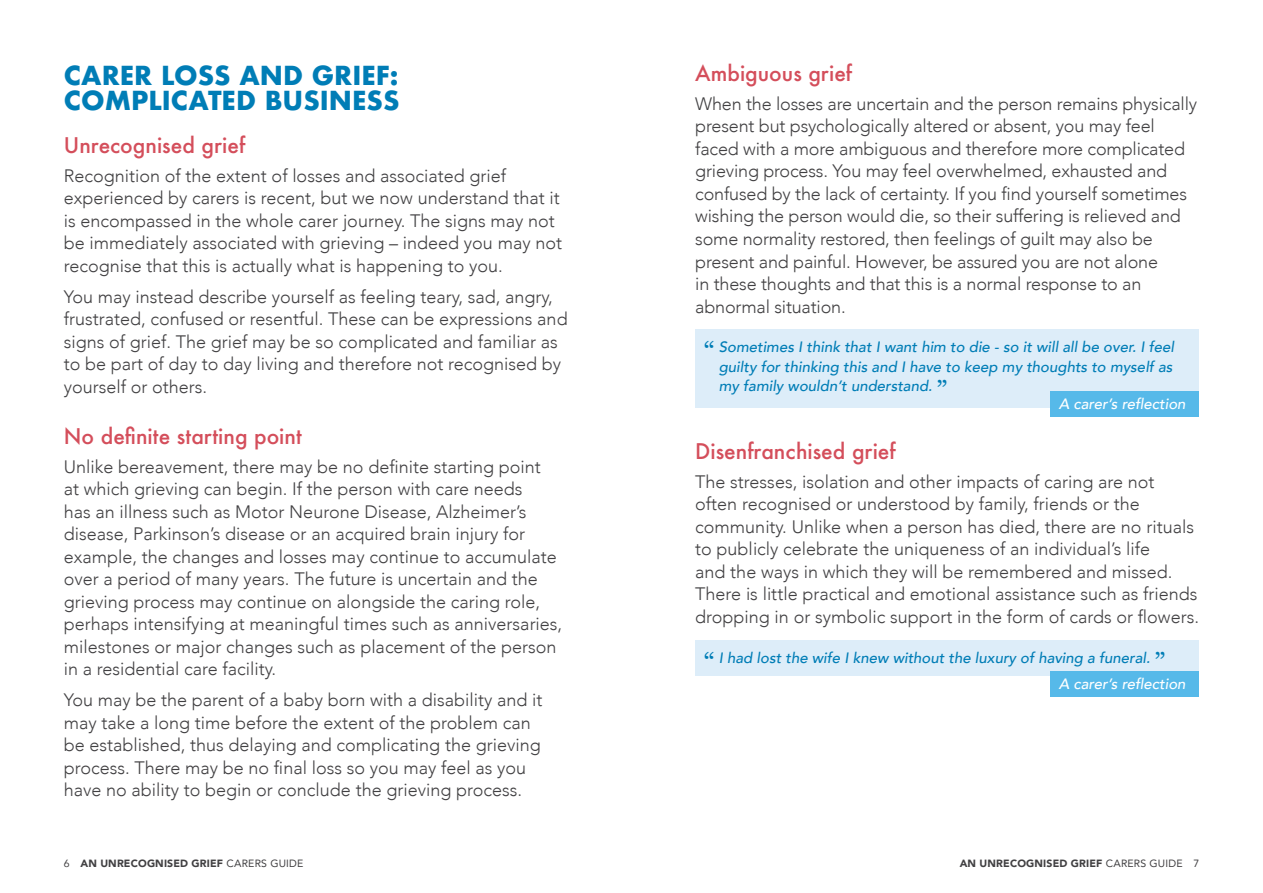
<style>
.page{position:relative;width:1263px;height:893px;background:#fff}
.page>*{position:absolute;margin:0;border:0;box-sizing:border-box;transform-origin:0 0}
.t1{font:700 25.5px/25.5px "Futura";color:#007db6}
.t2{font:500 21px "Futura";color:#d44e5b}
.t3{font:300 18px/22.5px "Avenir";color:#414042}
.t4{font:italic 500 15px/19.5px "Avenir";color:#007db6;text-align:justify}
.t5{font:italic 500 15px "Avenir";color:#fff}
.t6{font:900 10.5px "Avenir";letter-spacing:.015em;color:#414042}
.s1{font-family:"Georgia";font-weight:400;font-style:normal;font-size:27px}
.s2{font-weight:400}
</style>
<div class="page">
<div style="left:695px;top:329px;width:504px;height:79px;background:#ddedf9"></div>
<div style="left:695px;top:640px;width:504px;height:35px;background:#ddedf9"></div>
<div style="left:1050px;top:391px;width:149px;height:26px;background:#56b9e9"></div>
<div style="left:1050px;top:671px;width:149px;height:26px;background:#56b9e9"></div>
<h1 class="t1" style="left:64px;top:63px;width:337px">CARER LOSS AND GRIEF:<br>COMPLICATED BUSINESS</h1>
<p class="t2" style="left:64px;top:131px;width:183px">Unrecognised grief</p>
<p class="t3" style="left:64px;top:164px;width:500px">Recognition of the extent of losses and associated grief experienced by carers is recent, but we now understand that it is encompassed in the whole carer journey. The signs may not be immediately associated with grieving – indeed you may not recognise that this is actually what is happening to you.</p>
<p class="t3" style="left:64px;top:285px;width:505px">You may instead describe yourself as feeling teary, sad, angry, frustrated, confused or resentful. These can be expressions and signs of grief. The grief may be so complicated and familiar as to be part of day to day living and therefore not recognised by yourself or others.</p>
<p class="t2" style="left:64px;top:422px;width:239px">No definite starting point</p>
<p class="t3" style="left:64px;top:455px;width:500px">Unlike bereavement, there may be no definite starting point<br>at which grieving can begin. If the person with care needs<br>has an illness such as Motor Neurone Disease, Alzheimer’s disease, Parkinson’s disease or an acquired brain injury for example, the changes and losses may continue to accumulate over a period of many years. The future is uncertain and the grieving process may continue on alongside the caring role, perhaps intensifying at meaningful times such as anniversaries, milestones or major changes such as placement of the person in a residential care facility.</p>
<p class="t3" style="left:64px;top:689px;width:480px">You may be the parent of a baby born with a disability and it may take a long time before the extent of the problem can be established, thus delaying and complicating the grieving process. There may be no final loss so you may feel as you have no ability to begin or conclude the grieving process.</p>
<p class="t2" style="left:695px;top:59px;width:158px">Ambiguous grief</p>
<p class="t3" style="left:695px;top:93px;width:503px">When the losses are uncertain and the person remains physically present but psychologically altered or absent, you may feel faced with a more ambiguous and therefore more complicated grieving process. You may feel overwhelmed, exhausted and confused by the lack of certainty. If you find yourself sometimes wishing the person would die, so their suffering is relieved and some normality restored, then feelings of guilt may also be present and painful. However, be assured you are not alone<br>in these thoughts and that this is a normal response to an abnormal situation.</p>
<p class="t4" style="left:719px;top:337px;width:457px;text-indent:-15px"><span class="s1">“</span> Sometimes I think that I want him to die - so it will all be over. I feel guilty for thinking this and I have to keep my thoughts to myself as my family wouldn’t understand. <span class="s1">ˮ</span></p>
<p class="t5" style="left:1059px;top:395px;width:128px">A carer’s reflection</p>
<p class="t2" style="left:695px;top:437px;width:202px">Disenfranchised grief</p>
<p class="t3" style="left:695px;top:471px;width:505px">The stresses, isolation and other impacts of caring are not often recognised or understood by family, friends or the community. Unlike when a person has died, there are no rituals to publicly celebrate the uniqueness of an individual’s life<br>and the ways in which they will be remembered and missed.<br>There is little practical and emotional assistance such as friends dropping in or symbolic support in the form of cards or flowers.</p>
<p class="t4" style="left:704px;top:648px;width:463px"><span class="s1">“</span> I had lost the wife I knew without the luxury of having a funeral. <span class="s1">ˮ</span></p>
<p class="t5" style="left:1059px;top:675px;width:128px">A carer’s reflection</p>
<p class="t6" style="left:64px;top:855px;width:241px"><span class="s2">6</span> AN UNRECOGNISED GRIEF <span class="s2">CARERS GUIDE</span></p>
<p class="t6" style="left:960px;top:855px;width:241px">AN UNRECOGNISED GRIEF <span class="s2">CARERS GUIDE 7</span></p>
</div>
